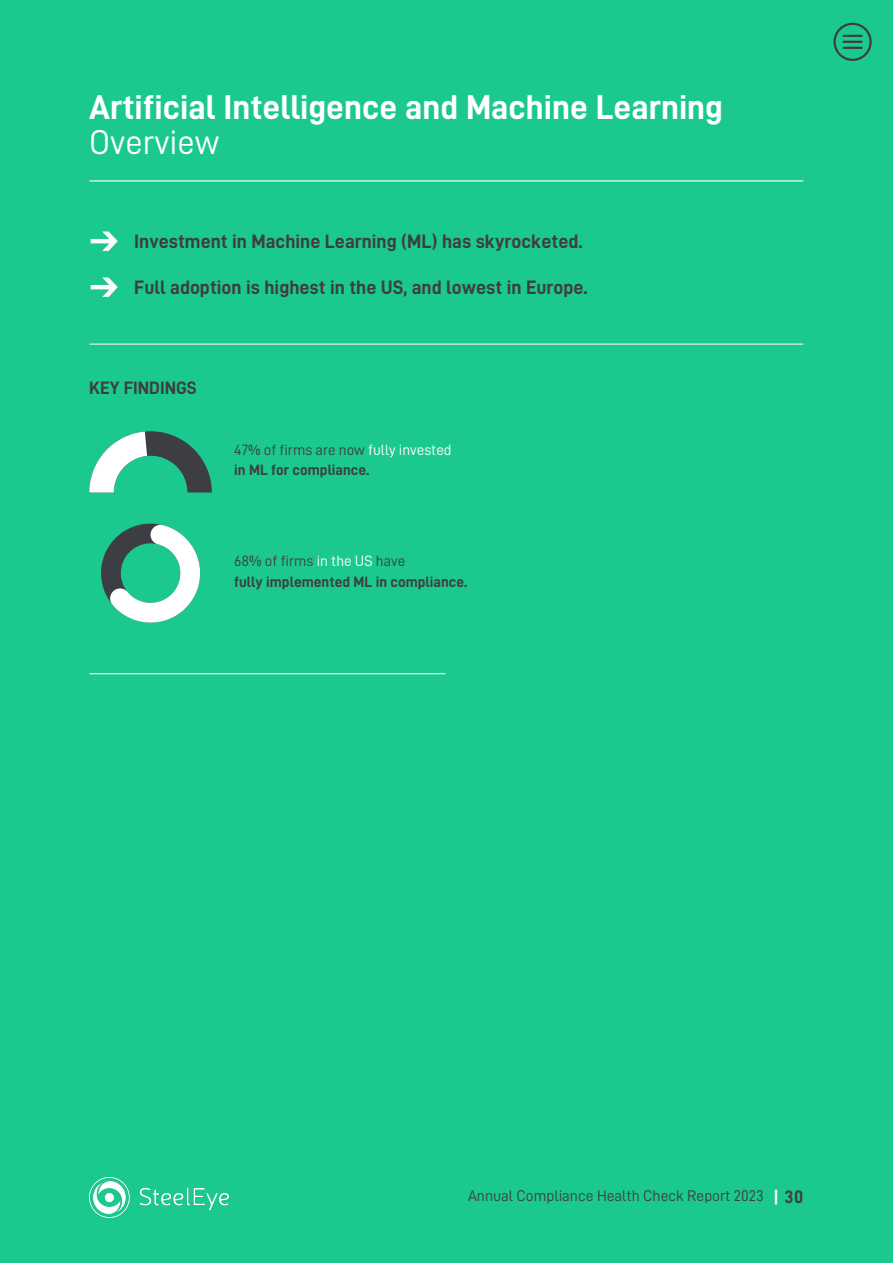
<style>
.page{position:relative;width:893px;height:1264px;background:#fff}
.page>*{position:absolute;margin:0;border:0;box-sizing:border-box;transform-origin:0 0}
.t1{font:34.5px "D DIN Bold";color:#fff}
.t2{font:34.5px "D DIN";color:#fff}
.t3{font:19.5px "D DIN Bold";color:#3d3e43}
.t4{font:18px "D DIN Bold";color:#3d3e43}
.t5{font:15.45px "D DIN";color:#3d3e43}
.t6{font:15px "D DIN";color:#3d3e43}
.t7{font:15px "D DIN Bold";color:#3d3e43}
.s1{color:#fff}
.s2{font-family:"D DIN Bold";font-size:18px;color:#fff}
.s3{font-family:"D DIN Bold";font-size:18px}
</style>
<div class="page">
<div style="left:0;top:0;width:892px;height:1262px;background:#1bc98e"></div>
<img style="left:90px;top:231px;width:28px;height:20px">
<img style="left:90px;top:277px;width:28px;height:20px">
<img style="left:89px;top:1177px;width:140px;height:40px">
<hr style="left:90px;top:180px;width:712px;height:1px;background:#fff">
<hr style="left:90px;top:343px;width:712px;height:1px;background:#f2f2f4">
<hr style="left:90px;top:673px;width:355px;height:1px;background:#f2f2f4">
<svg style="left:101px;top:523px;width:99px;height:99px"></svg>
<svg style="left:89px;top:431px;width:123px;height:61px"></svg>
<svg style="left:833px;top:23px;width:38px;height:38px"></svg>
<hr style="left:842px;top:35px;width:20px;height:2px;background:#3d3e43">
<hr style="left:842px;top:41px;width:20px;height:2px;background:#3d3e43">
<hr style="left:842px;top:47px;width:20px;height:2px;background:#3d3e43">
<h1 class="t1" style="left:89px;top:90px;width:635px">Artificial Intelligence and Machine Learning</h1>
<h1 class="t2" style="left:89px;top:125px;width:132px">Overview</h1>
<p class="t3" style="left:134px;top:232px;width:450px">Investment in Machine Learning (ML) has skyrocketed.</p>
<p class="t3" style="left:134px;top:278px;width:455px">Full adoption is highest in the US, and lowest in Europe.</p>
<p class="t4" style="left:89px;top:379px;width:109px">KEY FINDINGS</p>
<p class="t6" style="left:234px;top:442px;width:219px">47% of firms are now <span class="s1">fully invested</span></p>
<p class="t7" style="left:234px;top:463px;width:137px">in ML for compliance.</p>
<p class="t6" style="left:234px;top:554px;width:173px">68% of firms <span class="s1">in the US</span> have</p>
<p class="t7" style="left:234px;top:574px;width:235px">fully implemented ML in compliance.</p>
<p class="t5" style="left:468px;top:1188px;width:337px">Annual Compliance Health Check Report 2023 <span class="s2">|</span> <span class="s3">30</span></p>
</div>
